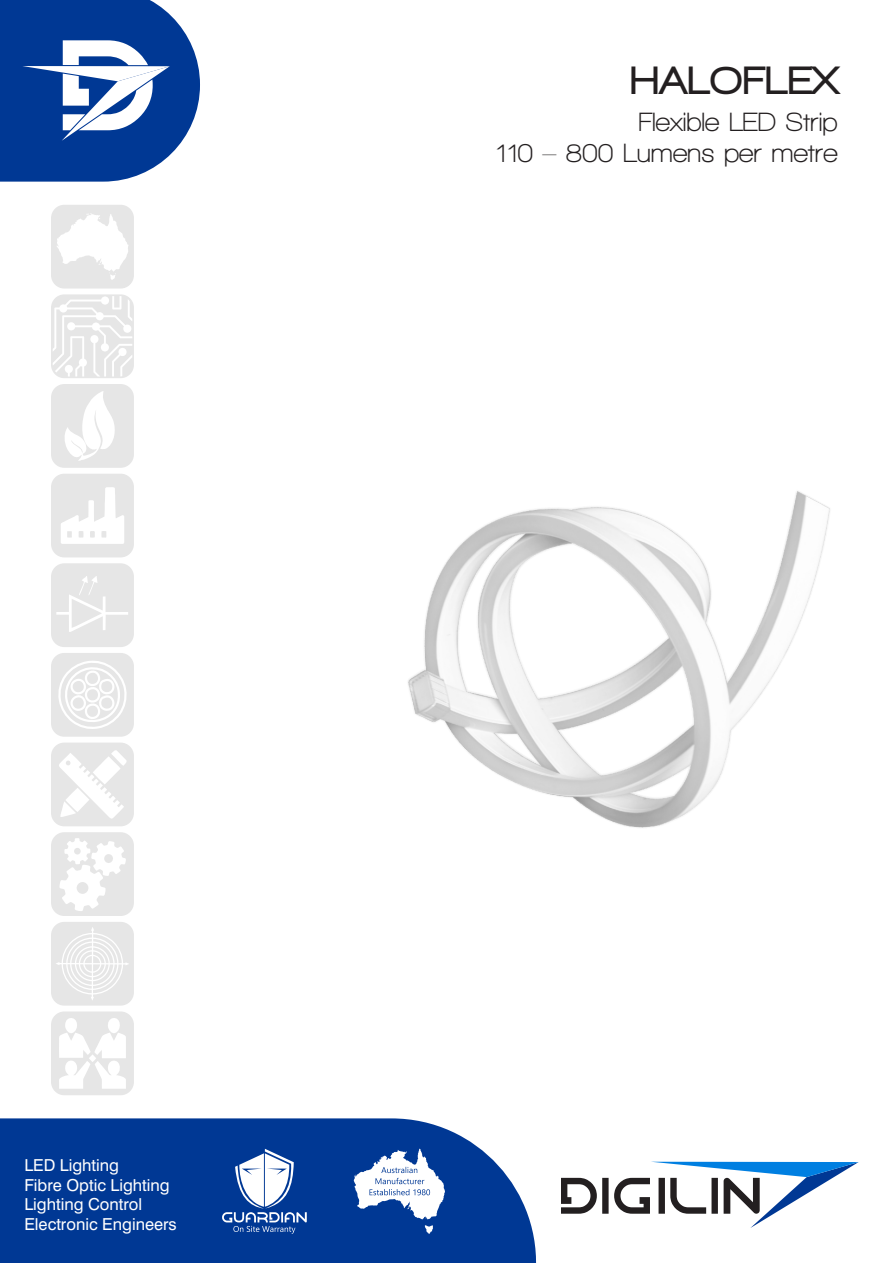
<style>
.page{position:relative;width:893px;height:1263px;background:#fff}
.page>*{position:absolute;margin:0;border:0;box-sizing:border-box;transform-origin:0 0}
.t1{font:900 40.5px "Walkway";letter-spacing:.05em;color:#231f20}
.t2{font:700 27px/31.5px "Walkway";color:#231f20;text-align:right}
.t3{font:16.5px/19.8px "Swiss 721 BT";color:#fff}
</style>
<div class="page">
<img style="left:408px;top:491px;width:422px;height:337px">
<svg style="left:0;top:1118px;width:537px;height:145px;background:#13479c"></svg>
<svg style="left:0;top:0;width:200px;height:182px"></svg>
<svg style="left:561px;top:1162px;width:298px;height:66px"></svg>
<svg style="left:354px;top:1149px;width:91px;height:85px"></svg>
<svg style="left:222px;top:1149px;width:85px;height:85px"></svg>
<svg style="left:51px;top:474px;width:83px;height:83px"></svg>
<svg style="left:51px;top:205px;width:83px;height:173px"></svg>
<svg style="left:51px;top:384px;width:83px;height:84px"></svg>
<svg style="left:51px;top:1011px;width:83px;height:84px"></svg>
<svg style="left:51px;top:832px;width:83px;height:84px"></svg>
<svg style="left:51px;top:653px;width:83px;height:173px"></svg>
<svg style="left:51px;top:922px;width:83px;height:83px"></svg>
<svg style="left:51px;top:563px;width:83px;height:84px;background:#e8e8e8"></svg>
<h1 class="t1" style="left:631px;top:59px;width:208px">HALOFLEX</h1>
<h2 class="t2" style="left:495px;top:106px;width:344px">Flexible LED Strip<br>110 – 800 Lumens per metre</h2>
<p class="t3" style="left:24px;top:1157px;width:154px">LED Lighting<br>Fibre Optic Lighting<br>Lighting Control<br>Electronic Engineers</p>
</div>
